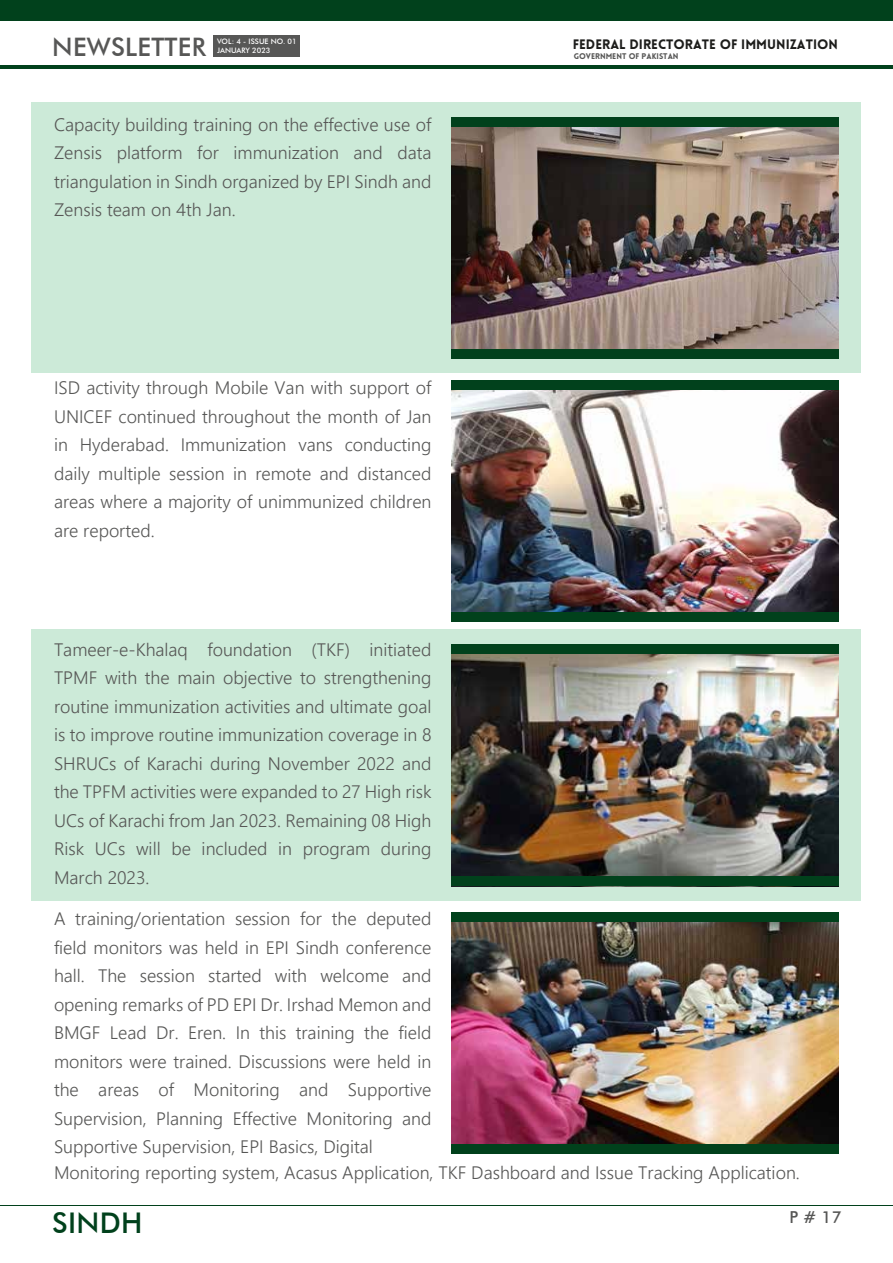
<style>
.page{position:relative;width:893px;height:1263px;background:#fff}
.page>*{position:absolute;margin:0;border:0;box-sizing:border-box;transform-origin:0 0}
.t1{font:500 28.5px "Futura BT";letter-spacing:.01em;color:#01411c}
.t2{font:500 25.5px "Futura BT";letter-spacing:.01em;color:#575756}
.t3{font:300 18px/28.5px "Nirmala UI";color:#575756;text-align:justify}
.t4{font:500 16.5px "Futura BT";color:#575756}
.t5{font:900 13.35px "Lovelo";color:#1d1d1b}
.t6{font:900 8.1px "Lovelo";color:#575756}
.t7{font:500 7.5px/9px "Futura BT";color:#fff}
</style>
<div class="page">
<div style="left:0;top:0;width:893px;height:20px;background:#01411c"></div>
<hr style="left:0;top:66px;width:893px;height:3px;background:#01411c">
<hr style="left:0;top:1205px;width:893px;height:1px;background:#01411c">
<div style="left:213px;top:35px;width:87px;height:21px;background:#575756"></div>
<div style="left:32px;top:102px;width:829px;height:271px;background:#ccead8"></div>
<img style="left:451px;top:127px;width:388px;height:223px">
<div style="left:451px;top:118px;width:388px;height:9px;background:#01411c"></div>
<div style="left:451px;top:350px;width:388px;height:9px;background:#01411c"></div>
<img style="left:451px;top:390px;width:388px;height:223px">
<div style="left:451px;top:381px;width:388px;height:9px;background:#01411c"></div>
<div style="left:451px;top:613px;width:388px;height:9px;background:#01411c"></div>
<div style="left:32px;top:629px;width:829px;height:272px;background:#ccead8"></div>
<img style="left:451px;top:654px;width:388px;height:223px">
<div style="left:451px;top:645px;width:388px;height:9px;background:#01411c"></div>
<div style="left:451px;top:877px;width:388px;height:9px;background:#01411c"></div>
<img style="left:451px;top:921px;width:388px;height:223px">
<div style="left:451px;top:912px;width:388px;height:9px;background:#01411c"></div>
<div style="left:451px;top:1144px;width:388px;height:9px;background:#01411c"></div>
<h2 class="t2" style="left:52px;top:32px;width:155px">NEWSLETTER</h2>
<p class="t5" style="left:573px;top:36px;width:267px">FEDERAL DIRECTORATE OF IMMUNIZATION</p>
<p class="t7" style="left:217px;top:36px;width:81px">VOL: 4 - ISSUE NO. 01<br>JANUARY 2023</p>
<p class="t6" style="left:574px;top:51px;width:106px">GOVERNMENT OF PAKISTAN</p>
<p class="t3" style="left:54px;top:109px;width:379px">Capacity building training on the effective use of Zensis platform for immunization and data triangulation in Sindh organized by EPI Sindh and Zensis team on 4th Jan.</p>
<p class="t3" style="left:54px;top:372px;width:379px">ISD activity through Mobile Van with support of UNICEF continued throughout the month of Jan in Hyderabad. Immunization vans conducting daily multiple session in remote and distanced areas where a majority of unimmunized children are reported.</p>
<p class="t3" style="left:54px;top:634px;width:379px">Tameer-e-Khalaq foundation (TKF) initiated TPMF with the main objective to strengthening routine immunization activities and ultimate goal is to improve routine immunization coverage in 8<br>SHRUCs of Karachi during November 2022 and the TPFM activities were expanded to 27 High risk UCs of Karachi from Jan 2023. Remaining 08 High Risk UCs will be included in program during March 2023.</p>
<p class="t3" style="left:54px;top:904px;width:379px">A training/orientation session for the deputed field monitors was held in EPI Sindh conference hall. The session started with welcome and opening remarks of PD EPI Dr. Irshad Memon and BMGF Lead Dr. Eren. In this training the field monitors were trained. Discussions were held in the areas of Monitoring and Supportive Supervision, Planning Effective Monitoring and Supportive Supervision, EPI Basics, Digital</p>
<p class="t3" style="left:54px;top:1157px;width:747px">Monitoring reporting system, Acasus Application, TKF Dashboard and Issue Tracking Application.</p>
<h1 class="t1" style="left:52px;top:1205px;width:92px">SINDH</h1>
<p class="t4" style="left:789px;top:1207px;width:54px">P # 17</p>
</div>
